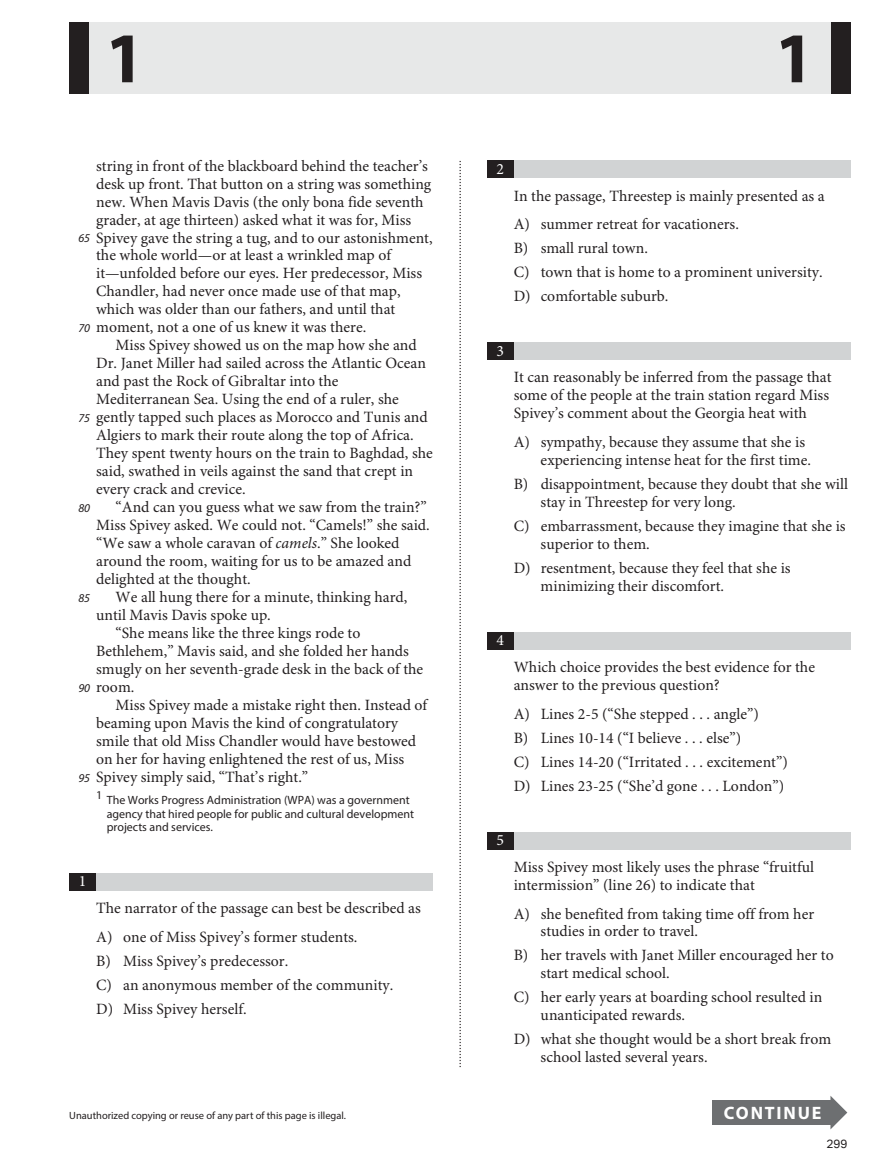
<style>
.page{position:relative;width:891px;height:1175px;background:#fff}
.page>*{position:absolute;margin:0;border:0;box-sizing:border-box;transform-origin:0 0}
.t1{font:700 71.85px "Myriad Pro";color:#231f20}
.t2{font:700 18px "Myriad Pro";letter-spacing:.1em;color:#fff}
.Formula{font:15.75px/18px "Minion Pro";color:#231f20}
.t3{font:15.75px "Minion Pro";color:#fff}
.t4{font:12px "Times";color:#231f20}
.t5{font:12px/13.5px "Myriad Pro";color:#231f20}
.t6{font:italic 12px "Myriad Pro";color:#231f20}
.t7{font:12px "Aktiv Grotesk";color:#231f20}
.t8{font:10.5px "Myriad Pro";color:#231f20}
.s1{font-style:italic}
</style>
<div class="page">
<div style="left:712px;top:1100px;width:121px;height:24px;background:#6d6f71"></div>
<svg style="left:830px;top:1096px;width:17px;height:33px"></svg>
<div style="left:69px;top:872px;width:364px;height:18px;background:#d1d3d4"></div>
<div style="left:69px;top:872px;width:27px;height:18px;background:#231f20"></div>
<div style="left:487px;top:160px;width:363px;height:18px;background:#d1d3d4"></div>
<div style="left:487px;top:160px;width:27px;height:18px;background:#231f20"></div>
<div style="left:487px;top:342px;width:363px;height:18px;background:#d1d3d4"></div>
<div style="left:487px;top:342px;width:27px;height:18px;background:#231f20"></div>
<div style="left:487px;top:632px;width:363px;height:17px;background:#d1d3d4"></div>
<div style="left:487px;top:632px;width:27px;height:17px;background:#231f20"></div>
<div style="left:487px;top:831px;width:363px;height:18px;background:#d1d3d4"></div>
<div style="left:487px;top:831px;width:27px;height:18px;background:#231f20"></div>
<div style="left:86px;top:22px;width:748px;height:72px;background:#e7e8e8"></div>
<div style="left:831px;top:22px;width:19px;height:72px;background:#231f20"></div>
<div style="left:69px;top:22px;width:20px;height:72px;background:#231f20"></div>
<h1 class="t1" style="left:105px;top:11px;width:41px">1</h1>
<h1 class="t1" style="left:775px;top:11px;width:41px">1</h1>
<p class="Formula" style="left:96px;top:157px;width:337px">string in front of the blackboard behind the teacher’s desk up front. That button on a string was something new. When Mavis Davis (the only bona fide seventh grader, at age thirteen) asked what it was for, Miss</p>
<p class="t6" style="left:78px;top:231px;width:13px">65</p>
<p class="Formula" style="left:96px;top:229px;width:338px">Spivey gave the string a tug, and to our astonishment, the whole world—or at least a wrinkled map of it—unfolded before our eyes. Her predecessor, Miss Chandler, had never once made use of that map, which was older than our fathers, and until that</p>
<p class="t6" style="left:78px;top:321px;width:13px">70</p>
<p class="Formula" style="left:116px;top:319px;width:303px;text-indent:-19px">moment, not a one of us knew it was there.<br>Miss Spivey showed us on the map how she and</p>
<p class="Formula" style="left:96px;top:355px;width:331px">Dr. Janet Miller had sailed across the Atlantic Ocean</p>
<p class="Formula" style="left:96px;top:373px;width:304px">and past the Rock of Gibraltar into the<br>Mediterranean Sea. Using the end of a ruler, she</p>
<p class="t6" style="left:78px;top:411px;width:13px">75</p>
<p class="Formula" style="left:96px;top:409px;width:338px">gently tapped such places as Morocco and Tunis and Algiers to mark their route along the top of Africa.<br>They spent twenty hours on the train to Baghdad, she said, swathed in veils against the sand that crept in every crack and crevice.</p>
<p class="t6" style="left:78px;top:500px;width:13px">80</p>
<p class="Formula" style="left:96px;top:498px;width:335px;text-indent:19px">“And can you guess what we saw from the train?” Miss Spivey asked. We could not. “Camels!” she said. “We saw a whole caravan of <span class="s1">camels</span>.” She looked around the room, waiting for us to be amazed and delighted at the thought.</p>
<p class="t6" style="left:78px;top:590px;width:13px">85</p>
<p class="Formula" style="left:116px;top:588px;width:293px">We all hung there for a minute, thinking hard,</p>
<p class="Formula" style="left:96px;top:606px;width:176px">until Mavis Davis spoke up.</p>
<p class="Formula" style="left:116px;top:624px;width:246px">“She means like the three kings rode to</p>
<p class="Formula" style="left:96px;top:642px;width:314px">Bethlehem,” Mavis said, and she folded her hands</p>
<p class="Formula" style="left:96px;top:660px;width:329px">smugly on her seventh-grade desk in the back of the</p>
<p class="t6" style="left:78px;top:680px;width:13px">90</p>
<p class="Formula" style="left:96px;top:678px;width:40px">room.</p>
<p class="Formula" style="left:116px;top:696px;width:313px">Miss Spivey made a mistake right then. Instead of</p>
<p class="Formula" style="left:96px;top:714px;width:303px">beaming upon Mavis the kind of congratulatory</p>
<p class="Formula" style="left:96px;top:732px;width:322px">smile that old Miss Chandler would have bestowed</p>
<p class="Formula" style="left:96px;top:750px;width:310px">on her for having enlightened the rest of us, Miss</p>
<p class="t6" style="left:78px;top:770px;width:13px">95</p>
<p class="Formula" style="left:96px;top:768px;width:214px">Spivey simply said, “That’s right.”</p>
<p class="t5" style="left:96px;top:792px;width:315px">1 The Works Progress Administration (WPA) was a government</p>
<p class="t5" style="left:107px;top:807px;width:309px">agency that hired people for public and cultural development projects and services.</p>
<p class="t3" style="left:79px;top:872px;width:9px">1</p>
<p class="Formula" style="left:96px;top:900px;width:326px">The narrator of the passage can best be described as</p>
<p class="Formula" style="left:96px;top:928px;width:18px">A)</p>
<p class="Formula" style="left:123px;top:928px;width:236px">one of Miss Spivey’s former students.</p>
<p class="Formula" style="left:96px;top:952px;width:16px">B)</p>
<p class="Formula" style="left:123px;top:952px;width:167px">Miss Spivey’s predecessor.</p>
<p class="Formula" style="left:96px;top:976px;width:17px">C)</p>
<p class="Formula" style="left:123px;top:976px;width:272px">an anonymous member of the community.</p>
<p class="Formula" style="left:96px;top:1000px;width:18px">D)</p>
<p class="Formula" style="left:123px;top:1000px;width:125px">Miss Spivey herself.</p>
<p class="t4" style="left:471px;top:160px;width:909px;rotate:90deg">...............................................................................................................................................................................................................................................................................................................</p>
<p class="t3" style="left:496px;top:159px;width:9px">2</p>
<p class="Formula" style="left:514px;top:187px;width:313px">In the passage, Threestep is mainly presented as a</p>
<p class="Formula" style="left:514px;top:216px;width:18px">A)</p>
<p class="Formula" style="left:541px;top:216px;width:200px">summer retreat for vacationers.</p>
<p class="Formula" style="left:514px;top:239px;width:16px">B)</p>
<p class="Formula" style="left:541px;top:239px;width:109px">small rural town.</p>
<p class="Formula" style="left:514px;top:263px;width:17px">C)</p>
<p class="Formula" style="left:541px;top:263px;width:283px">town that is home to a prominent university.</p>
<p class="Formula" style="left:514px;top:287px;width:18px">D)</p>
<p class="Formula" style="left:541px;top:287px;width:129px">comfortable suburb.</p>
<p class="t3" style="left:496px;top:341px;width:9px">3</p>
<p class="Formula" style="left:514px;top:369px;width:319px">It can reasonably be inferred from the passage that some of the people at the train station regard Miss<br>Spivey’s comment about the Georgia heat with</p>
<p class="Formula" style="left:514px;top:433px;width:18px">A)</p>
<p class="Formula" style="left:541px;top:433px;width:272px">sympathy, because they assume that she is experiencing intense heat for the first time.</p>
<p class="Formula" style="left:514px;top:475px;width:16px">B)</p>
<p class="Formula" style="left:541px;top:475px;width:309px">disappointment, because they doubt that she will stay in Threestep for very long.</p>
<p class="Formula" style="left:514px;top:517px;width:17px">C)</p>
<p class="Formula" style="left:541px;top:517px;width:307px">embarrassment, because they imagine that she is superior to them.</p>
<p class="Formula" style="left:514px;top:559px;width:18px">D)</p>
<p class="Formula" style="left:541px;top:559px;width:252px">resentment, because they feel that she is minimizing their discomfort.</p>
<p class="t3" style="left:496px;top:631px;width:9px">4</p>
<p class="Formula" style="left:514px;top:659px;width:303px">Which choice provides the best evidence for the answer to the previous question?</p>
<p class="Formula" style="left:514px;top:705px;width:18px">A)</p>
<p class="Formula" style="left:541px;top:705px;width:220px">Lines 2-5 (“She stepped . . . angle”)</p>
<p class="Formula" style="left:514px;top:729px;width:16px">B)</p>
<p class="Formula" style="left:541px;top:729px;width:202px">Lines 10-14 (“I believe . . . else”)</p>
<p class="Formula" style="left:514px;top:753px;width:17px">C)</p>
<p class="Formula" style="left:541px;top:753px;width:249px">Lines 14-20 (“Irritated . . . excitement”)</p>
<p class="Formula" style="left:514px;top:777px;width:18px">D)</p>
<p class="Formula" style="left:541px;top:777px;width:245px">Lines 23-25 (“She’d gone . . . London”)</p>
<p class="t3" style="left:496px;top:830px;width:9px">5</p>
<p class="Formula" style="left:514px;top:858px;width:302px">Miss Spivey most likely uses the phrase “fruitful intermission” (line 26) to indicate that</p>
<p class="Formula" style="left:514px;top:905px;width:18px">A)</p>
<p class="Formula" style="left:541px;top:905px;width:275px">she benefited from taking time off from her studies in order to travel.</p>
<p class="Formula" style="left:514px;top:947px;width:16px">B)</p>
<p class="Formula" style="left:541px;top:947px;width:295px">her travels with Janet Miller encouraged her to start medical school.</p>
<p class="Formula" style="left:514px;top:989px;width:17px">C)</p>
<p class="Formula" style="left:541px;top:989px;width:283px">her early years at boarding school resulted in unanticipated rewards.</p>
<p class="Formula" style="left:514px;top:1030px;width:18px">D)</p>
<p class="Formula" style="left:541px;top:1030px;width:292px">what she thought would be a short break from school lasted several years.</p>
<p class="t8" style="left:69px;top:1109px;width:278px">Unauthorized copying or reuse of any part of this page is illegal.</p>
<p class="t2" style="left:724px;top:1101px;width:99px">CONTINUE</p>
<p class="t2" style="left:724px;top:1112px;width:99px">CONTINUE</p>
<p class="t7" style="left:826px;top:1136px;width:23px">299</p>
</div>
